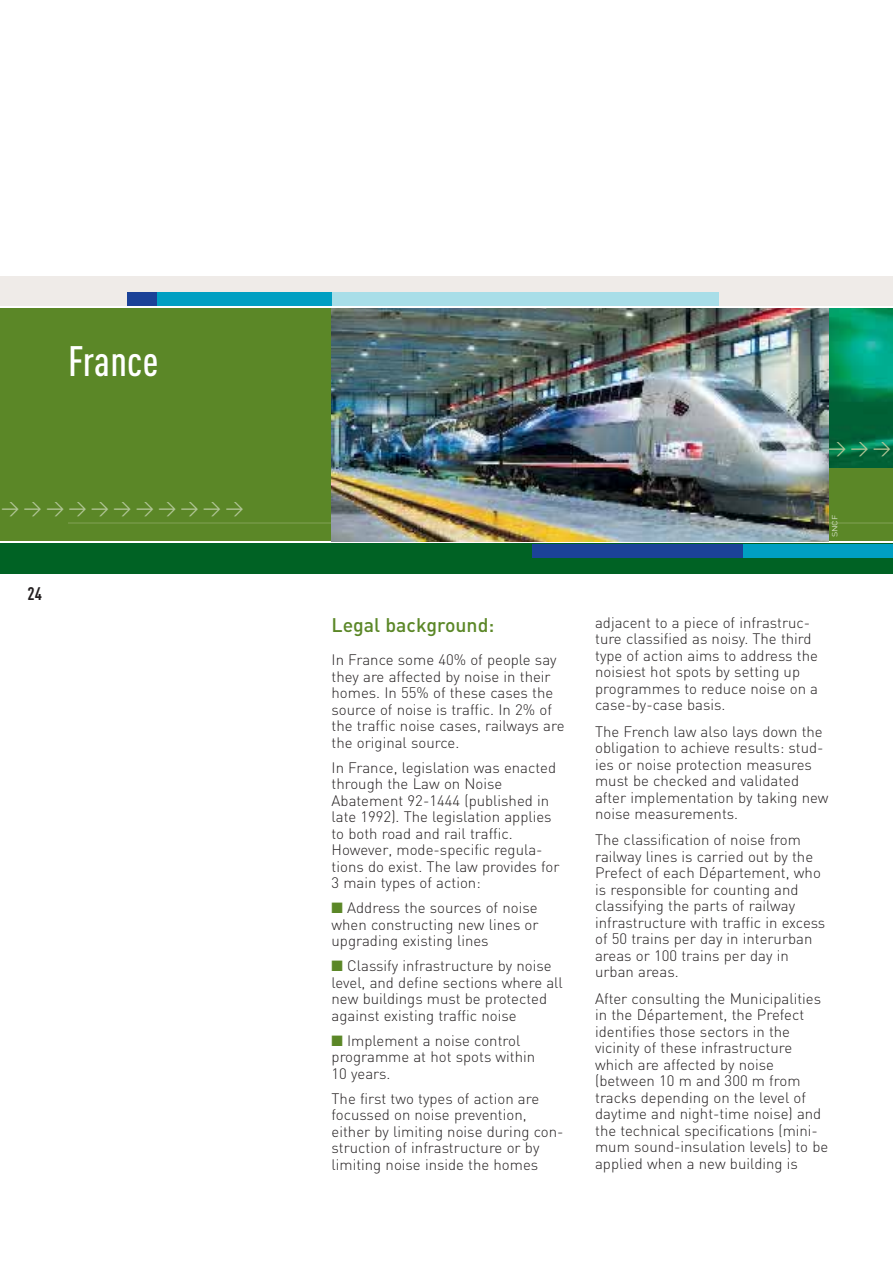
<style>
.page{position:relative;width:893px;height:1263px;background:#fff}
.page>*{position:absolute;margin:0;border:0;box-sizing:border-box;transform-origin:0 0}
.t1{font:500 42px "DIN Cond";letter-spacing:.01em;color:#fff}
.t2{font:500 19.5px "DIN";color:#5b8727}
.t3{font:18px "DIN";color:#b2c697}
.t4{font:18px "DIN";color:#b3c697}
.t5{font:700 18px "DIN Cond";color:#231f20}
.t6{font:300 15px/16.5px "DIN";color:#231f20}
.t7{font:7.5px "DIN";color:#d4dfc6;scale:1.2 1}
.s1{color:#5b8727}
</style>
<div class="page">
<div style="left:0;top:309px;width:893px;height:232px;background:#5b8727"></div>
<img style="left:829px;top:309px;width:64px;height:158px">
<div style="left:0;top:544px;width:893px;height:30px;background:#006224"></div>
<div style="left:0;top:276px;width:893px;height:30px;background:#efebe8"></div>
<hr style="left:68px;top:522px;width:825px;height:2px;background:#769947">
<div style="left:128px;top:292px;width:30px;height:14px;background:#1b4298"></div>
<div style="left:157px;top:292px;width:175px;height:14px;background:#009fc2"></div>
<div style="left:332px;top:292px;width:386px;height:14px;background:#a8dee8"></div>
<div style="left:532px;top:544px;width:211px;height:14px;background:#1b4298"></div>
<div style="left:744px;top:544px;width:149px;height:14px;background:#009fc2"></div>
<img style="left:332px;top:309px;width:497px;height:232px">
<h1 class="t1" style="left:68px;top:346px;width:92px">France</h1>
<p class="t3" style="left:1px;top:501px;width:244px">&gt;&gt;&gt;&gt;&gt;&gt;&gt;&gt;&gt;&gt;&gt;</p>
<p class="t5" style="left:28px;top:588px;width:16px">24</p>
<p class="t4" style="left:805px;top:441px;width:87px">&gt;&gt;&gt;&gt;</p>
<p class="t7" style="left:832px;top:537px;width:20px;rotate:-90deg">SNCF</p>
<h2 class="t2" style="left:332px;top:618px;width:164px">Legal background:</h2>
<p class="t6" style="left:332px;top:654px;width:234px">In France some 40% of people say they are affected by noise in their homes. In 55% of these cases the source of noise is traffic. In 2% of the traffic noise cases, railways are the original source.</p>
<p class="t6" style="left:332px;top:761px;width:229px">In France, legislation was enacted through the Law on Noise<br>Abatement 92-1444 (published in late 1992). The legislation applies to both road and rail traffic.<br>However, mode-specific regula&shy;tions do exist. The law provides for<br>3 main types of action:</p>
<p class="t6" style="left:332px;top:901px;width:209px;text-align:justify"><span class="s1">■</span> Address the sources of noise when constructing new lines or upgrading existing lines</p>
<p class="t6" style="left:332px;top:959px;width:233px"><span class="s1">■</span> Classify infrastructure by noise level, and define sections where all new buildings must be protected against existing traffic noise</p>
<p class="t6" style="left:332px;top:1034px;width:205px"><span class="s1">■</span> Implement a noise control programme at hot spots within<br>10 years.</p>
<p class="t6" style="left:332px;top:1092px;width:233px">The first two types of action are focussed on noise prevention, either by limiting noise during con&shy;struction of infrastructure or by limiting noise inside the homes</p>
<p class="t6" style="left:595px;top:616px;width:224px">adjacent to a piece of infrastruc&shy;ture classified as noisy. The third type of action aims to address the noisiest hot spots by setting up programmes to reduce noise on a case-by-case basis.</p>
<p class="t6" style="left:595px;top:725px;width:235px">The French law also lays down the obligation to achieve results: stud&shy;ies or noise protection measures must be checked and validated after implementation by taking new noise measurements.</p>
<p class="t6" style="left:595px;top:834px;width:232px">The classification of noise from railway lines is carried out by the<br>Prefect of each Département, who is responsible for counting and classifying the parts of railway infrastructure with traffic in excess of 50 trains per day in interurban areas or 100 trains per day in urban areas.</p>
<p class="t6" style="left:595px;top:992px;width:235px">After consulting the Municipalities in the Département, the Prefect identifies those sectors in the vicinity of these infrastructure which are affected by noise (between 10 m and 300 m from tracks depending on the level of daytime and night-time noise) and the technical specifications (mini&shy;mum sound-insulation levels) to be applied when a new building is</p>
</div>
